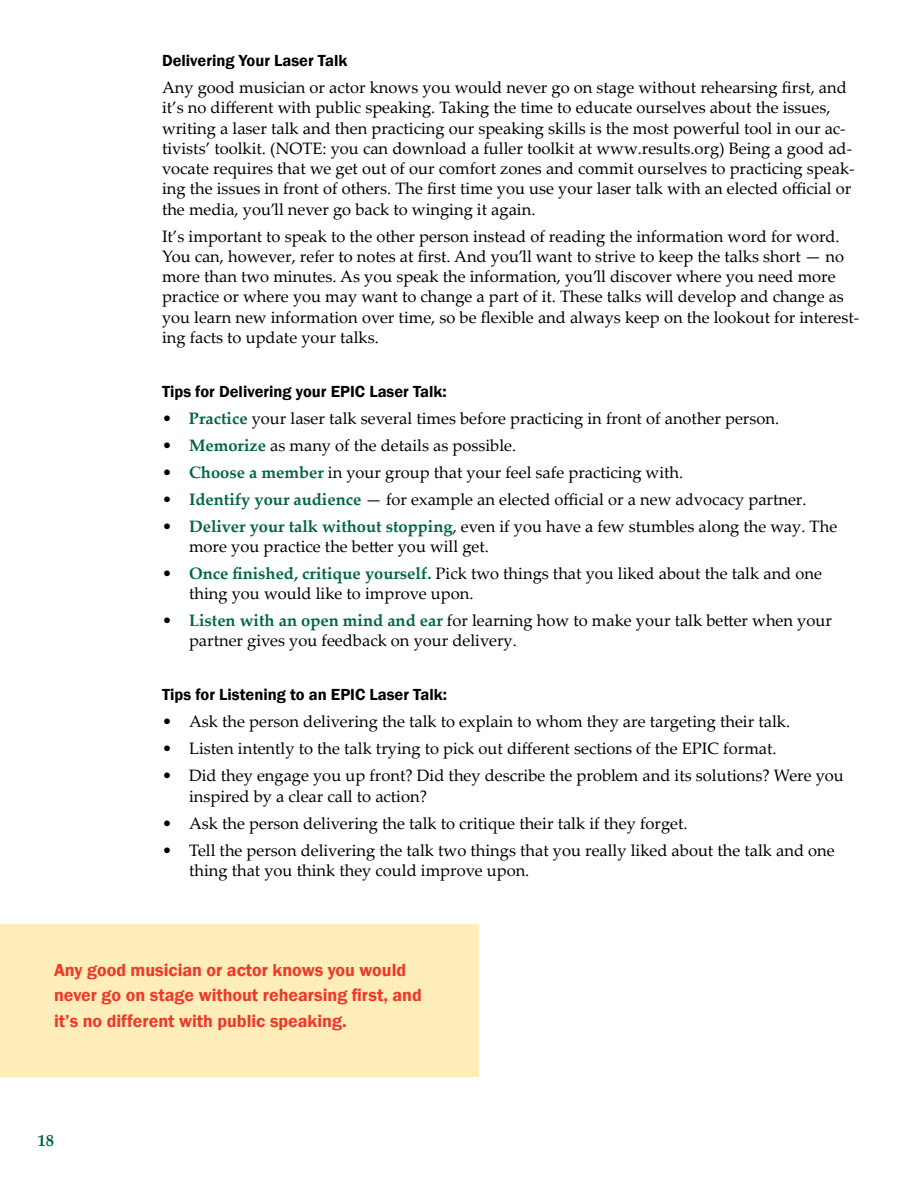
<style>
.page{position:relative;width:918px;height:1188px;background:#fff}
.page>*{position:absolute;margin:0;border:0;box-sizing:border-box;transform-origin:0 0}
.t1{font:600 18px/25.5px "Franklin Gothic";color:#ef3829}
.t2{font:16.5px/20.2px "Palatino Linotype";color:#000}
.t3{font:600 16.5px "Franklin Gothic";color:#000}
.t4{font:700 16.5px "Palatino Linotype";color:#00673e}
.s1{font-weight:700;color:#00673e}
</style>
<div class="page">
<div style="left:0;top:924px;width:478px;height:153px;background:#ffeeba"></div>
<p class="t3" style="left:162px;top:51px;width:187px">Delivering Your Laser Talk</p>
<p class="t2" style="left:162px;top:79px;width:694px">Any good musician or actor knows you would never go on stage without rehearsing first, and it’s no different with public speaking. Taking the time to educate ourselves about the issues, writing a laser talk and then practicing our speaking skills is the most powerful tool in our ac‑ tivists’ toolkit. (NOTE: you can download a fuller toolkit at www.results.org) Being a good ad‑ vocate requires that we get out of our comfort zones and commit ourselves to practicing speak‑ ing the issues in front of others. The first time you use your laser talk with an elected official or the media, you’ll never go back to winging it again.</p>
<p class="t2" style="left:162px;top:228px;width:699px">It’s important to speak to the other person instead of reading the information word for word.<br>You can, however, refer to notes at first. And you’ll want to strive to keep the talks short — no more than two minutes. As you speak the information, you’ll discover where you need more practice or where you may want to change a part of it. These talks will develop and change as you learn new information over time, so be flexible and always keep on the lookout for interest‑ ing facts to update your talks.</p>
<p class="t3" style="left:162px;top:382px;width:286px">Tips for Delivering your EPIC Laser Talk:</p>
<p class="t2" style="left:162px;top:410px;width:619px">• <span class="s1">Practice</span> your laser talk several times before practicing in front of another person.</p>
<p class="t2" style="left:162px;top:437px;width:356px">• <span class="s1">Memorize</span> as many of the details as possible.</p>
<p class="t2" style="left:162px;top:464px;width:523px">• <span class="s1">Choose a member</span> in your group that your feel safe practicing with.</p>
<p class="t2" style="left:162px;top:491px;width:646px">• <span class="s1">Identify your audience</span> — for example an elected official or a new advocacy partner.</p>
<p class="t2" style="left:189px;top:518px;width:650px;text-indent:-27px">• <span class="s1">Deliver your talk without stopping</span>, even if you have a few stumbles along the way. The more you practice the beHer you will get.</p>
<p class="t2" style="left:189px;top:565px;width:634px;text-indent:-27px">• <span class="s1">Once finished, critique yourself.</span> Pick two things that you liked about the talk and one thing you would like to improve upon.</p>
<p class="t2" style="left:189px;top:612px;width:644px;text-indent:-27px">• <span class="s1">Listen with an open mind and ear</span> for learning how to make your talk beHer when your partner gives you feedback on your delivery.</p>
<p class="t3" style="left:162px;top:685px;width:286px">Tips for Listening to an EPIC Laser Talk:</p>
<p class="t2" style="left:162px;top:714px;width:630px">• Ask the person delivering the talk to explain to whom they are targeting their talk.</p>
<p class="t2" style="left:162px;top:741px;width:616px">• Listen intently to the talk trying to pick out different sections of the EPIC format.</p>
<p class="t2" style="left:189px;top:768px;width:656px;text-indent:-27px">• Did they engage you up front? Did they describe the problem and its solutions? Were you inspired by a clear call to action?</p>
<p class="t2" style="left:162px;top:815px;width:527px">• Ask the person delivering the talk to critique their talk if they forget.</p>
<p class="t2" style="left:189px;top:842px;width:647px;text-indent:-27px">• Tell the person delivering the talk two things that you really liked about the talk and one thing that you think they could improve upon.</p>
<p class="t1" style="left:54px;top:957px;width:369px">Any good musician or actor knows you would never go on stage without rehearsing first, and it’s no different with public speaking.</p>
<p class="t4" style="left:38px;top:1134px;width:18px">18</p>
</div>
